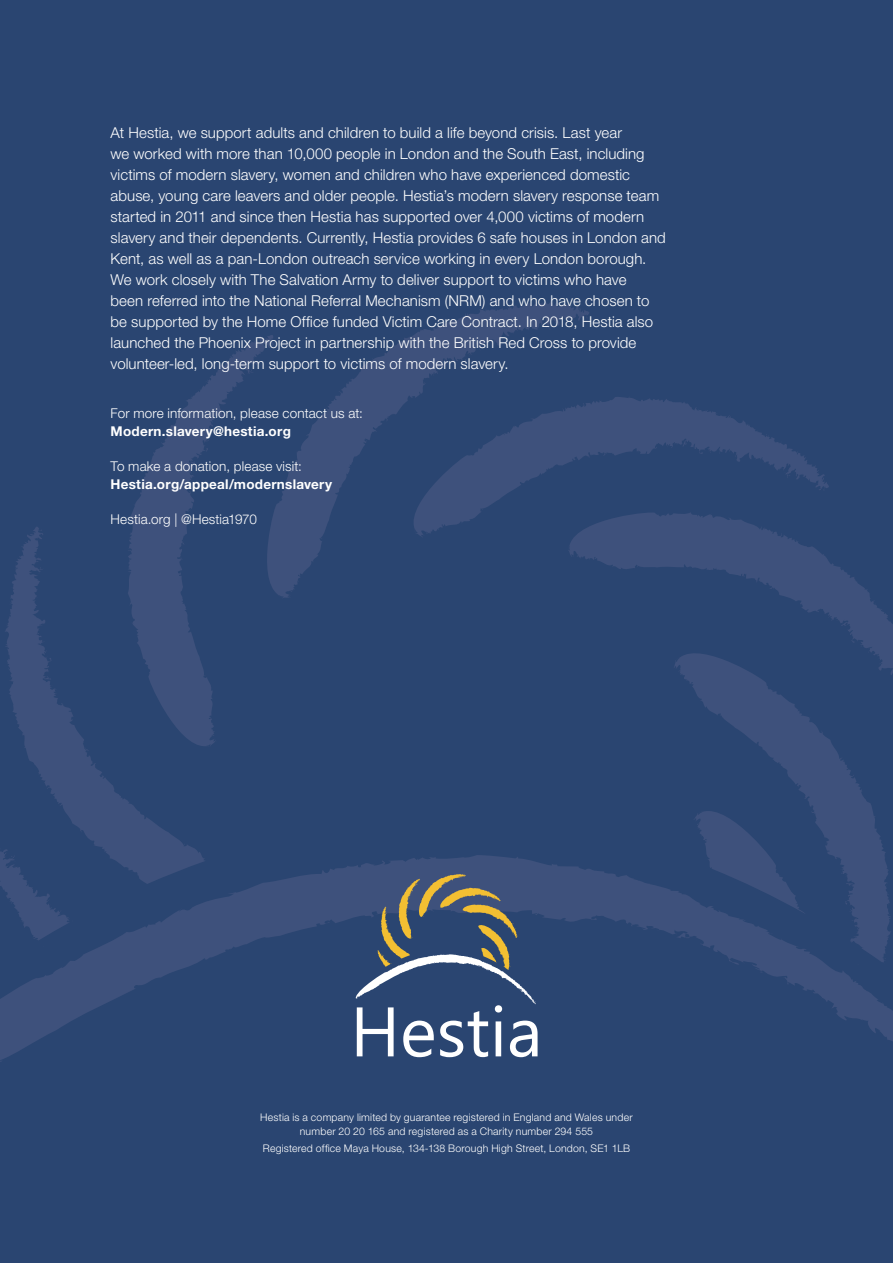
<style>
.page{position:relative;width:893px;height:1263px;background:#2a4571}
.page>*{position:absolute;margin:0;border:0;box-sizing:border-box;transform-origin:0 0}
.t1{font:300 15px/21px "Helvetica Neue LT Std";letter-spacing:.005em;color:#fff}
.t2{font:300 13.5px "Helvetica Neue LT Std";letter-spacing:.01em;color:#fff}
.t3{font:700 13.5px "Helvetica Neue LT Std";letter-spacing:.02em;color:#fff}
.t4{font:300 10.5px/13.5px "Helvetica Neue LT Std";letter-spacing:.02em;color:#fff;text-align:center}
</style>
<div class="page">
<svg style="left:4px;top:527px;width:197px;height:328px"></svg>
<svg style="left:46px;top:676px;width:11px;height:18px"></svg>
<svg style="left:41px;top:644px;width:6px;height:7px"></svg>
<svg style="left:36px;top:567px;width:6px;height:15px"></svg>
<svg style="left:126px;top:341px;width:129px;height:406px"></svg>
<svg style="left:205px;top:440px;width:4px;height:7px"></svg>
<svg style="left:192px;top:461px;width:3px;height:11px"></svg>
<svg style="left:242px;top:369px;width:11px;height:13px"></svg>
<svg style="left:255px;top:302px;width:334px;height:296px"></svg>
<svg style="left:466px;top:354px;width:6px;height:3px"></svg>
<svg style="left:537px;top:324px;width:14px;height:7px"></svg>
<svg style="left:406px;top:396px;width:423px;height:143px"></svg>
<svg style="left:704px;top:450px;width:7px;height:3px"></svg>
<svg style="left:676px;top:443px;width:11px;height:2px"></svg>
<svg style="left:777px;top:468px;width:14px;height:9px"></svg>
<svg style="left:567px;top:510px;width:326px;height:164px"></svg>
<svg style="left:673px;top:640px;width:219px;height:215px"></svg>
<svg style="left:692px;top:799px;width:116px;height:56px"></svg>
<svg style="left:0;top:855px;width:893px;height:207px"></svg>
<svg style="left:355px;top:874px;width:183px;height:183px"></svg>
<p class="t1" style="left:111px;top:122px;width:557px">At Hestia, we support adults and children to build a life beyond crisis. Last year<br>we worked with more than 10,000 people in London and the South East, including victims of modern slavery, women and children who have experienced domestic abuse, young care leavers and older people. Hestia’s modern slavery response team started in 2011 and since then Hestia has supported over 4,000 victims of modern slavery and their dependents. Currently, Hestia provides 6 safe houses in London and Kent, as well as a pan-London outreach service working in every London borough.<br>We work closely with The Salvation Army to deliver support to victims who have<br>been referred into the National Referral Mechanism (NRM) and who have chosen to be supported by the Home Office funded Victim Care Contract. In 2018, Hestia also launched the Phoenix Project in partnership with the British Red Cross to provide volunteer-led, long-term support to victims of modern slavery.</p>
<p class="t2" style="left:111px;top:405px;width:254px">For more information, please contact us at:</p>
<p class="t3" style="left:111px;top:423px;width:182px">Modern.slavery@hestia.org</p>
<p class="t2" style="left:111px;top:458px;width:193px">To make a donation, please visit:</p>
<p class="t3" style="left:111px;top:476px;width:223px">Hestia.org/appeal/modernslavery</p>
<p class="t2" style="left:111px;top:511px;width:148px">Hestia.org | @Hestia1970</p>
<p class="t4" style="left:260px;top:1110px;width:374px">Hestia is a company limited by guarantee registered in England and Wales under number 20 20 165 and registered as a Charity number 294 555</p>
<p class="t4" style="left:263px;top:1142px;width:369px">Registered office Maya House, 134-138 Borough High Street, London, SE1 1LB</p>
</div>
